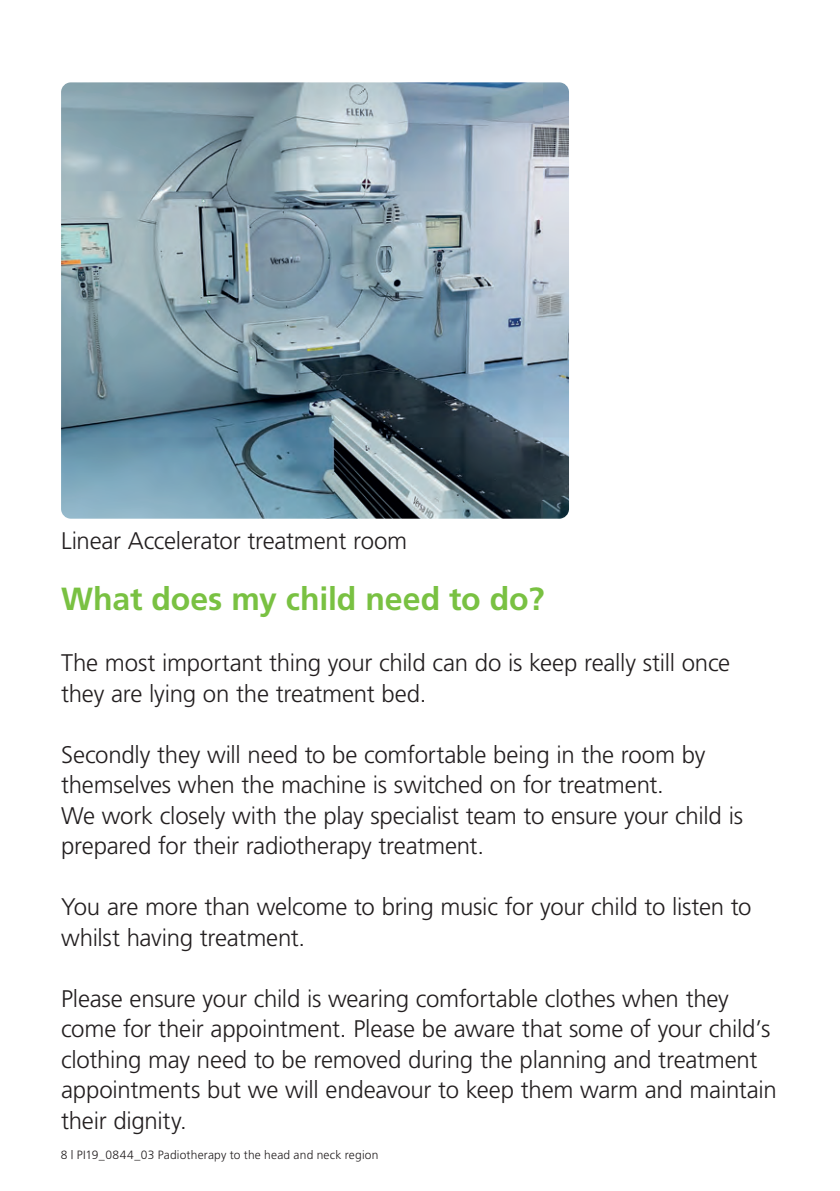
<style>
.page{position:relative;width:840px;height:1191px;background:#fff}
.page>*{position:absolute;margin:0;border:0;box-sizing:border-box;transform-origin:0 0}
.t1{font:700 32px "Frutiger";letter-spacing:-.005em;color:#79c142}
.t2{font:300 24px/30.6px "Frutiger";letter-spacing:-.01em;color:#231f20}
.t3{font:300 12px "Frutiger";letter-spacing:.015em;color:#231f20}
</style>
<div class="page">
<img style="left:61px;top:82px;width:507px;height:436px">
<p class="t2" style="left:61px;top:525px;width:347px">Linear Accelerator treatment room</p>
<h1 class="t1" style="left:61px;top:580px;width:485px">What does my child need to do?</h1>
<p class="t2" style="left:61px;top:647px;width:670px">The most important thing your child can do is keep really still once they are lying on the treatment bed.</p>
<p class="t2" style="left:61px;top:739px;width:683px">Secondly they will need to be comfortable being in the room by themselves when the machine is switched on for treatment.<br>We work closely with the play specialist team to ensure your child is prepared for their radiotherapy treatment.</p>
<p class="t2" style="left:61px;top:891px;width:691px">You are more than welcome to bring music for your child to listen to whilst having treatment.</p>
<p class="t2" style="left:61px;top:983px;width:717px">Please ensure your child is wearing comfortable clothes when they come for their appointment. Please be aware that some of your child’s clothing may need to be removed during the planning and treatment appointments but we will endeavour to keep them warm and maintain their dignity.</p>
<p class="t3" style="left:61px;top:1148px;width:319px">8 | PI19_0844_03 Padiotherapy to the head and neck region</p>
</div>
